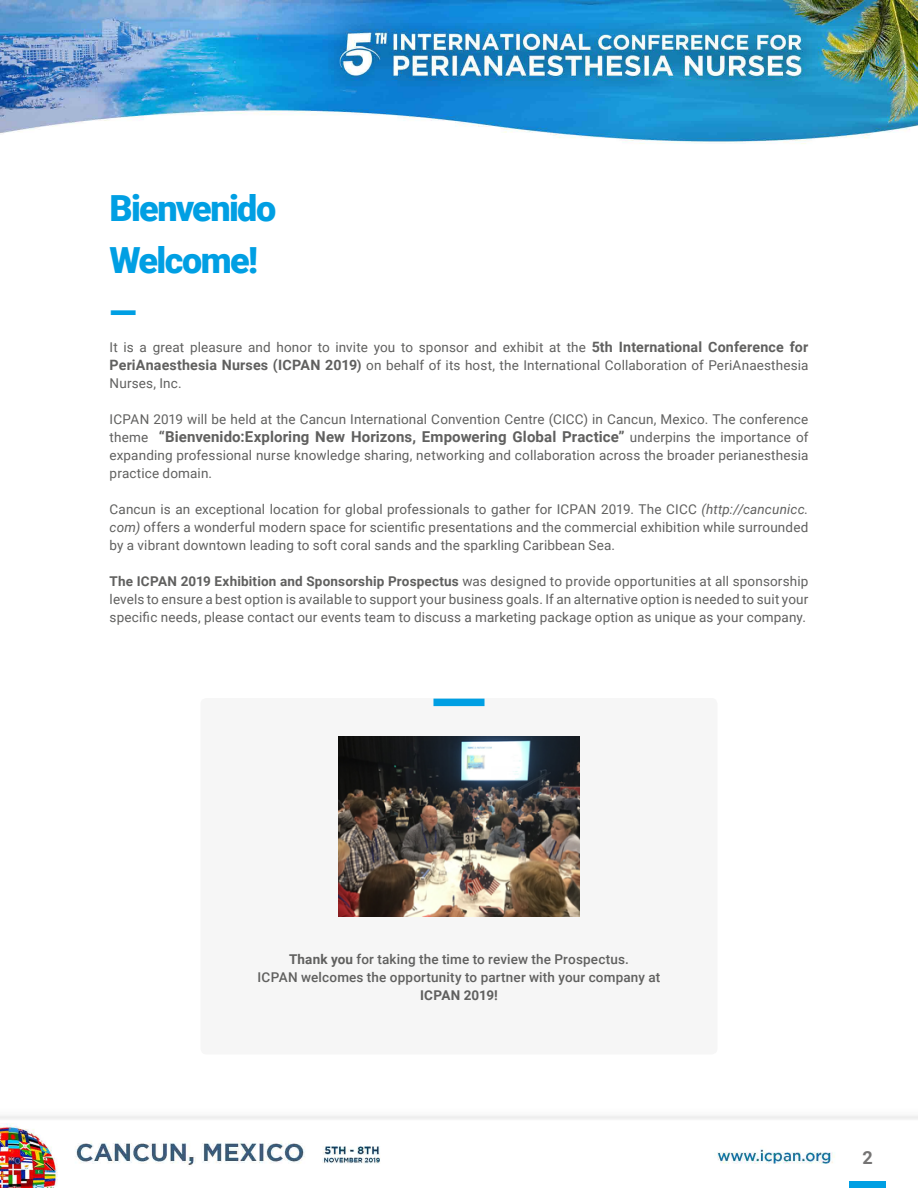
<style>
.page{position:relative;width:918px;height:1188px;background:#fff}
.page>*{position:absolute;margin:0;border:0;box-sizing:border-box;transform-origin:0 0}
.t1{font:900 36px/52.2px "Roboto";letter-spacing:-.045em;color:#009fe3}
.t2{font:700 18px "Roboto";color:#757474}
.t3{font:700 15px "Roboto";letter-spacing:.01em;color:#60605f}
.t4{font:13.5px/18px "Roboto";letter-spacing:.01em;color:#60605f;text-align:justify}
.t5{font:500 13.5px/18px "Roboto";letter-spacing:.015em;color:#60605f;text-align:center}
.t6{font:700 13.5px "Roboto";letter-spacing:.01em;color:#60605f}
.s1{font-weight:700;font-size:14.25px}
.s2{font-weight:700}
.s3{font-weight:400;font-size:13.5px}
.s4{font-style:italic}
</style>
<div class="page">
<img style="left:0;top:0;width:918px;height:1188px">
<div style="left:849px;top:1182px;width:37px;height:6px;background:#009fe3"></div>
<div style="left:200px;top:698px;width:518px;height:356px;background:#f6f6f6;border-radius:6px"></div>
<div style="left:433px;top:699px;width:52px;height:7px;background:#009fe3"></div>
<img style="left:339px;top:736px;width:240px;height:180px">
<h1 class="t1" style="left:110px;top:181px;width:168px">Bienvenido<br>Welcome! —</h1>
<p class="t4" style="left:110px;top:338px;width:700px">It is a great pleasure and honor to invite you to sponsor and exhibit at the <span class="s1">5th International Conference for PeriAnaesthesia Nurses (ICPAN 2019</span><span class="s2">)</span> on behalf of its host, the International Collaboration of PeriAnaesthesia Nurses, Inc.</p>
<p class="t4" style="left:110px;top:410px;width:700px">ICPAN 2019 will be held at the Cancun International Convention Centre (CICC) in Cancun, Mexico. The conference</p>
<p class="t3" style="left:110px;top:426px;width:700px"><span class="s3">theme</span> “Bienvenido:Exploring New Horizons, Empowering Global Practice” <span class="s3">underpins the importance of</span></p>
<p class="t4" style="left:110px;top:446px;width:700px">expanding professional nurse knowledge sharing, networking and collaboration across the broader perianesthesia practice domain.</p>
<p class="t4" style="left:110px;top:500px;width:700px">Cancun is an exceptional location for global professionals to gather for ICPAN 2019. The CICC <span class="s4">(http://cancunicc. com)</span> offers a wonderful modern space for scientific presentations and the commercial exhibition while surrounded by a vibrant downtown leading to soft coral sands and the sparkling Caribbean Sea.</p>
<p class="t4" style="left:110px;top:572px;width:700px"><span class="s2">The ICPAN 2019 Exhibition and Sponsorship Prospectus</span> was designed to provide opportunities at all sponsorship levels to ensure a best option is available to support your business goals. If an alternative option is needed to suit your specific needs, please contact our events team to discuss a marketing package option as unique as your company.</p>
<p class="t5" style="left:258px;top:950px;width:404px"><span class="s2">Thank you</span> for taking the time to review the Prospectus.<br>ICPAN welcomes the opportunity to partner with your company at</p>
<p class="t6" style="left:420px;top:986px;width:79px">ICPAN 2019!</p>
<h2 class="t2" style="left:862px;top:1145px;width:12px">2</h2>
</div>
